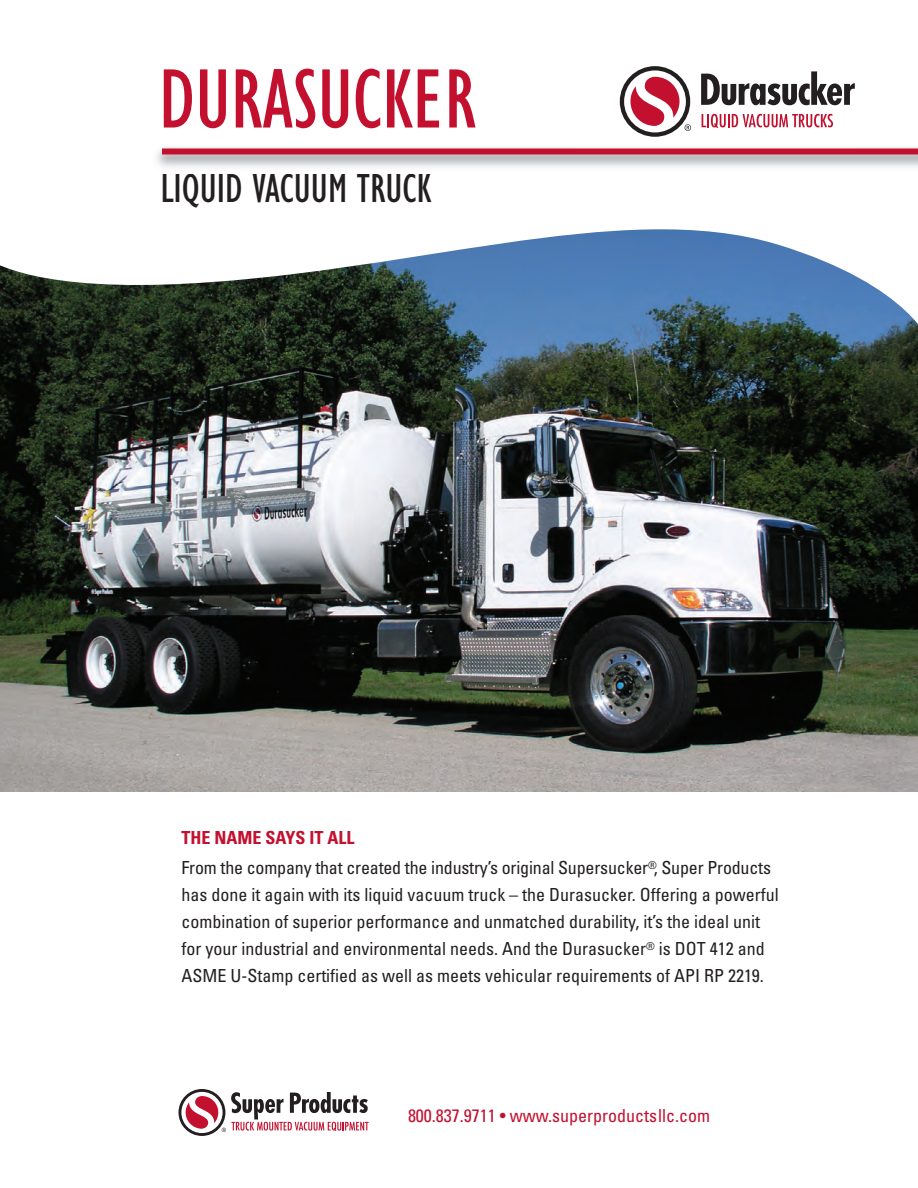
<style>
.page{position:relative;width:918px;height:1188px;background:#fff}
.page>*{position:absolute;margin:0;border:0;box-sizing:border-box;transform-origin:0 0}
.t1{font:condensed 87px "Gill Sans";color:#c3102f}
.t2{font:condensed 42px "Gill Sans";color:#231f20}
.t3{font:condensed 18px/27px "Univers";color:#231f20}
.t4{font:condensed 18px "Univers";color:#c3102f}
.s1{font-weight:700;color:#c3102f}
</style>
<div class="page">
<img style="left:0;top:229px;width:918px;height:563px">
<div style="left:162px;top:148px;width:756px;height:6px;background:#c3102f"></div>
<svg style="left:178px;top:1089px;width:191px;height:47px"></svg>
<svg style="left:702px;top:114px;width:131px;height:14px"></svg>
<svg style="left:701px;top:71px;width:154px;height:34px"></svg>
<svg style="left:620px;top:66px;width:71px;height:71px"></svg>
<h1 class="t1" style="left:159px;top:65px;width:318px">DURASUCKER</h1>
<h2 class="t2" style="left:160px;top:172px;width:272px">LIQUID VACUUM TRUCK</h2>
<p class="t3" style="left:182px;top:825px;width:591px;line-height:30px"><span class="s1">THE NAME SAYS IT ALL<br></span>From the company that created the industry’s original Supersucker<sup>®</sup>, Super Products</p>
<p class="t3" style="left:182px;top:883px;width:599px">has done it again with its liquid vacuum truck – the Durasucker. Offering a powerful combination of superior performance and unmatched durability, it’s the ideal unit for your industrial and environmental needs. And the Durasucker<sup>®</sup> is DOT 412 and ASME U-Stamp certified as well as meets vehicular requirements of API RP 2219.</p>
<p class="t4" style="left:408px;top:1109px;width:304px">800.837.9711 • www.superproductsllc.com</p>
</div>
